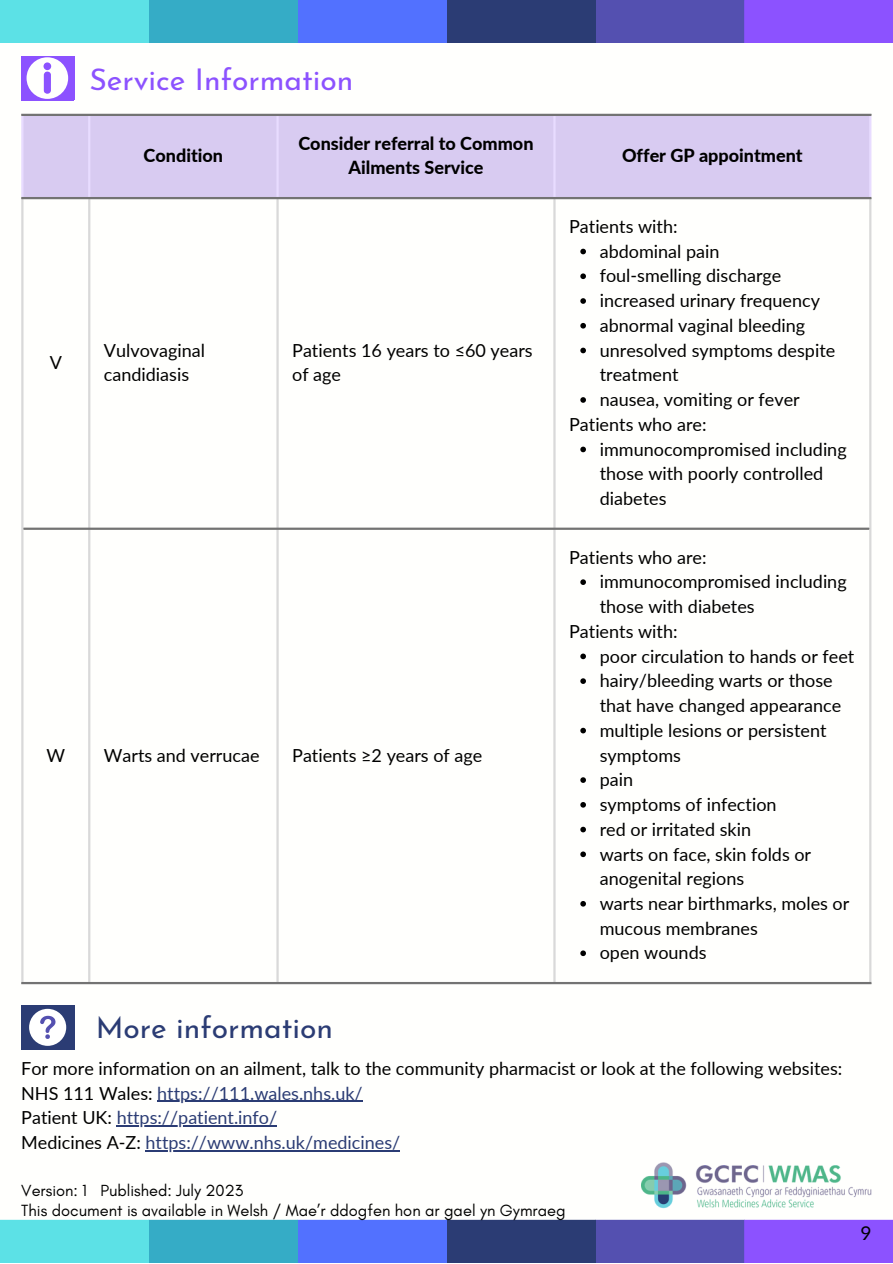
<style>
.page{position:relative;width:893px;height:1264px;background:#fff}
.page>*{position:absolute;margin:0;border:0;box-sizing:border-box;transform-origin:0 0}
.t1{font:30px "Josefin Sans";color:#8c52ff}
.t2{font:30px "Josefin Sans";color:#2b3c74}
.t3{font:19.2px "Lato";color:#000}
.t4{font:18px/24.8px "Lato";color:#000}
.t5{font:18px "Lato";color:#2b3c74}
.t6{font:800 18px/24.8px "Lato";color:#000;text-align:center}
.t7{font:16.5px "Glacial Indifference";color:#000}
.t8{font:16.35px "Glacial Indifference";color:#000}
.s1{color:#000}
</style>
<div class="page">
<svg style="left:0;top:0;width:892px;height:43px;background:#527acc"></svg>
<svg style="left:0;top:1219px;width:892px;height:43px;background:#557ccd"></svg>
<div style="left:23px;top:116px;width:846px;height:81px;background:#d8cbf1"></div>
<svg style="left:580px;top:249px;width:6px;height:5px"></svg>
<svg style="left:580px;top:273px;width:6px;height:6px"></svg>
<svg style="left:580px;top:298px;width:6px;height:6px"></svg>
<svg style="left:580px;top:323px;width:6px;height:5px"></svg>
<svg style="left:580px;top:348px;width:6px;height:5px"></svg>
<svg style="left:580px;top:397px;width:6px;height:6px"></svg>
<svg style="left:580px;top:446px;width:6px;height:6px"></svg>
<svg style="left:580px;top:579px;width:6px;height:6px"></svg>
<svg style="left:580px;top:653px;width:6px;height:6px"></svg>
<svg style="left:580px;top:678px;width:6px;height:6px"></svg>
<svg style="left:580px;top:727px;width:6px;height:6px"></svg>
<svg style="left:580px;top:777px;width:6px;height:6px"></svg>
<svg style="left:580px;top:802px;width:6px;height:5px"></svg>
<svg style="left:580px;top:826px;width:6px;height:6px"></svg>
<svg style="left:580px;top:851px;width:6px;height:6px"></svg>
<svg style="left:580px;top:901px;width:6px;height:5px"></svg>
<svg style="left:580px;top:950px;width:6px;height:6px"></svg>
<hr style="left:21px;top:116px;width:2px;height:81px;background:#e8dcff">
<hr style="left:88px;top:116px;width:2px;height:81px;background:#e8dcff">
<hr style="left:276px;top:116px;width:3px;height:81px;background:#e8dcff">
<hr style="left:553px;top:116px;width:2px;height:81px;background:#e8dcff">
<hr style="left:869px;top:116px;width:2px;height:81px;background:#e8dcff">
<hr style="left:21px;top:199px;width:2px;height:782px;background:#d9d9d9">
<hr style="left:88px;top:199px;width:2px;height:782px;background:#d9d9d9">
<hr style="left:276px;top:199px;width:3px;height:782px;background:#d9d9d9">
<hr style="left:553px;top:199px;width:2px;height:782px;background:#d9d9d9">
<hr style="left:869px;top:199px;width:2px;height:782px;background:#d9d9d9">
<hr style="left:21px;top:114px;width:850px;height:2px;background:#737373">
<hr style="left:21px;top:197px;width:850px;height:2px;background:#737373">
<hr style="left:23px;top:527px;width:846px;height:3px;background:#737373">
<hr style="left:21px;top:981px;width:850px;height:3px;background:#737373">
<svg style="left:21px;top:56px;width:53px;height:44px"></svg>
<img style="left:641px;top:1162px;width:230px;height:47px">
<svg style="left:21px;top:1005px;width:53px;height:44px"></svg>
<hr style="left:157px;top:1100px;width:205px;height:1px;background:#2b3c74">
<hr style="left:117px;top:1125px;width:160px;height:1px;background:#2b3c74">
<hr style="left:145px;top:1150px;width:255px;height:1px;background:#2b3c74">
<p class="t1" style="left:89px;top:67px;width:265px">Service Information</p>
<p class="t6" style="left:144px;top:143px;width:81px">Condition</p>
<p class="t6" style="left:298px;top:130px;width:237px">Consider referral to Common<br>Ailments Service</p>
<p class="t4" style="left:50px;top:350px;width:14px">V</p>
<p class="t4" style="left:104px;top:337px;width:103px">Vulvovaginal candidiasis</p>
<p class="t4" style="left:292px;top:337px;width:242px">Patients 16 years to ≤60 years of age</p>
<p class="t4" style="left:46px;top:742px;width:20px">W</p>
<p class="t4" style="left:104px;top:742px;width:157px">Warts and verrucae</p>
<p class="t4" style="left:292px;top:742px;width:192px">Patients ≥2 years of age</p>
<p class="t6" style="left:622px;top:143px;width:182px">Offer GP appointment</p>
<p class="t4" style="left:569px;top:214px;width:110px">Patients with:</p>
<p class="t4" style="left:599px;top:238px;width:121px">abdominal pain</p>
<p class="t4" style="left:599px;top:263px;width:183px">foul-smelling discharge</p>
<p class="t4" style="left:599px;top:288px;width:222px">increased urinary frequency</p>
<p class="t4" style="left:599px;top:312px;width:207px">abnormal vaginal bleeding</p>
<p class="t4" style="left:599px;top:337px;width:237px">unresolved symptoms despite treatment</p>
<p class="t4" style="left:599px;top:387px;width:201px">nausea, vomiting or fever</p>
<p class="t4" style="left:599px;top:436px;width:248px">immunocompromised including those with poorly controlled diabetes</p>
<p class="t4" style="left:569px;top:411px;width:139px">Patients who are:</p>
<p class="t4" style="left:569px;top:544px;width:139px">Patients who are:</p>
<p class="t4" style="left:599px;top:569px;width:248px">immunocompromised including those with diabetes</p>
<p class="t4" style="left:599px;top:643px;width:256px">poor circulation to hands or feet</p>
<p class="t4" style="left:599px;top:668px;width:243px">hairy/bleeding warts or those that have changed appearance</p>
<p class="t4" style="left:599px;top:717px;width:228px">multiple lesions or persistent symptoms</p>
<p class="t4" style="left:599px;top:767px;width:35px">pain</p>
<p class="t4" style="left:599px;top:791px;width:178px">symptoms of infection</p>
<p class="t4" style="left:599px;top:816px;width:153px">red or irritated skin</p>
<p class="t4" style="left:599px;top:841px;width:213px">warts on face, skin folds or anogenital regions</p>
<p class="t4" style="left:599px;top:890px;width:251px">warts near birthmarks, moles or mucous membranes</p>
<p class="t4" style="left:599px;top:940px;width:108px">open wounds</p>
<p class="t4" style="left:569px;top:618px;width:110px">Patients with:</p>
<p class="t2" style="left:96px;top:1015px;width:239px">More information</p>
<p class="t4" style="left:21px;top:1055px;width:822px">For more information on an ailment, talk to the community pharmacist or look at the following websites:</p>
<p class="t5" style="left:21px;top:1081px;width:343px"><span class="s1">NHS 111 Wales:</span> https://111.wales.nhs.uk/</p>
<p class="t5" style="left:21px;top:1106px;width:257px"><span class="s1">Patient UK:</span> https://patient.info/</p>
<p class="t5" style="left:21px;top:1131px;width:380px"><span class="s1">Medicines A-Z:</span> https://www.nhs.uk/medicines/</p>
<p class="t8" style="left:21px;top:1180px;width:224px">Version: 1 Published: July 2023</p>
<p class="t7" style="left:21px;top:1200px;width:545px">This document is available in Welsh / Mae’r ddogfen hon ar gael yn Gymraeg</p>
<p class="t3" style="left:860px;top:1220px;width:13px">9</p>
</div>
